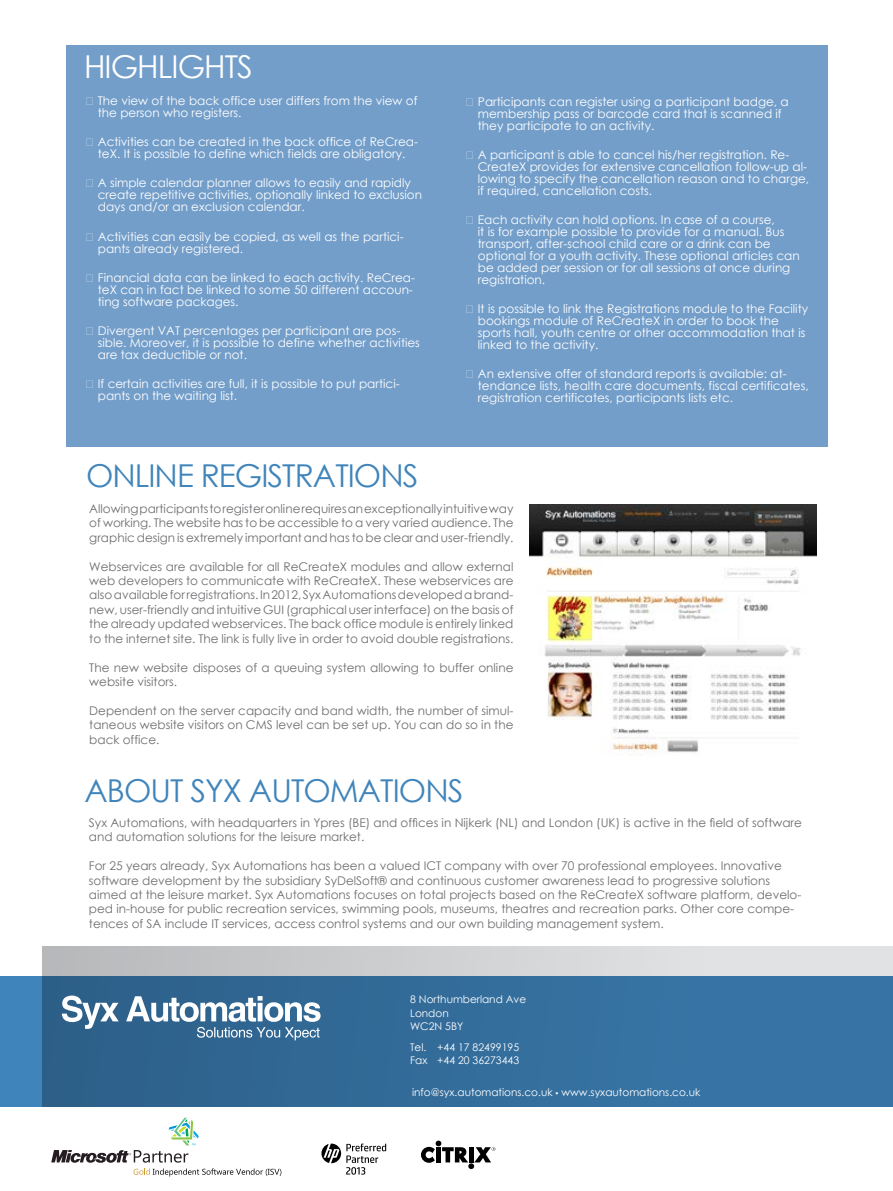
<style>
.page{position:relative;width:893px;height:1191px;background:#fff}
.page>*{position:absolute;margin:0;border:0;box-sizing:border-box;transform-origin:0 0}
.t1{font:31.5px "Century Gothic";letter-spacing:-.03em;color:#3f84ba}
.t2{font:31.5px "Century Gothic";letter-spacing:-.03em;color:#fff}
.t3{font:12px/12px "Century Gothic";color:#fff}
.t4{font:12px/14.4px "Century Gothic";color:#6d6e71}
.t5{font:10.5px/13.5px "Century Gothic";color:#fff}
.s1{font-family:"Times New Roman"}
.s2{font-family:"Myriad Pro"}
</style>
<div class="page">
<div style="left:66px;top:45px;width:761px;height:401px;background:#739eca"></div>
<div style="left:43px;top:946px;width:850px;height:161px;background:linear-gradient(to right,#b8babc,#e8e9ea)"></div>
<svg style="left:0;top:976px;width:893px;height:131px;background:#346e9c"></svg>
<svg style="left:62px;top:995px;width:259px;height:45px"></svg>
<img style="left:529px;top:504px;width:288px;height:252px">
<svg style="left:51px;top:1117px;width:230px;height:59px"></svg>
<svg style="left:421px;top:1140px;width:74px;height:29px"></svg>
<svg style="left:321px;top:1143px;width:66px;height:32px"></svg>
<h1 class="t2" style="left:84px;top:44px;width:170px">HIGHLIGHTS</h1>
<p class="t3" style="left:98px;top:95px;width:321px;text-indent:-13px"><span class="s1">̆</span> The view of the back office user differs from the view of the person who registers.</p>
<p class="t3" style="left:85px;top:136px;width:334px;text-align:center"><span class="s1">̆</span> Activities can be created in the back office of ReCrea&shy;teX. It is possible to define which fields are obligatory.</p>
<p class="t3" style="left:98px;top:177px;width:326px;text-indent:-13px"><span class="s1">̆</span> A simple calendar planner allows to easily and rapidly create repetitive activities, optionally linked to exclusion days and/or an exclusion calendar.</p>
<p class="t3" style="left:98px;top:230px;width:307px;text-indent:-13px"><span class="s1">̆</span> Activities can easily be copied, as well as the partici&shy;pants already registered.</p>
<p class="t3" style="left:98px;top:271px;width:319px;text-indent:-13px"><span class="s1">̆</span> Financial data can be linked to each activity. ReCrea&shy;teX can in fact be linked to some 50 different accoun&shy;ting software packages.</p>
<p class="t3" style="left:98px;top:324px;width:324px;text-indent:-13px"><span class="s1">̆</span> Divergent VAT percentages per participant are pos&shy;sible. Moreover, it is possible to define whether activities are tax deductible or not.</p>
<p class="t3" style="left:98px;top:377px;width:303px;text-indent:-13px"><span class="s1">̆</span> If certain activities are full, it is possible to put partici&shy;pants on the waiting list.</p>
<p class="t3" style="left:478px;top:96px;width:312px;text-indent:-13px"><span class="s1">̆</span> Participants can register using a participant badge, a membership pass or barcode card that is scanned if they participate to an activity.</p>
<p class="t3" style="left:478px;top:149px;width:333px;text-indent:-13px"><span class="s1">̆</span> A participant is able to cancel his/her registration. Re-CreateX provides for extensive cancellation follow-up al&shy;lowing to specify the cancellation reason and to charge, if required, cancellation costs.</p>
<p class="t3" style="left:478px;top:214px;width:323px;text-indent:-13px"><span class="s1">̆</span> Each activity can hold options. In case of a course,<br>it is for example possible to provide for a manual. Bus transport, after-school child care or a drink can be optional for a youth activity. These optional articles can be added per session or for all sessions at once during registration.</p>
<p class="t3" style="left:478px;top:303px;width:332px;text-indent:-13px"><span class="s1">̆</span> It is possible to link the Registrations module to the Facility bookings module of ReCreateX in order to book the sports hall, youth centre or other accommodation that is linked to the activity.</p>
<p class="t3" style="left:478px;top:368px;width:332px;text-indent:-13px"><span class="s1">̆</span> An extensive offer of standard reports is available: at&shy;tendance lists, health care documents, fiscal certificates, registration certificates, participants lists etc.</p>
<h1 class="t1" style="left:86px;top:454px;width:334px">ONLINE REGISTRATIONS</h1>
<p class="t4" style="left:89px;top:501px;width:426px;text-align:justify">Allowing participants to register online requires an exceptionally intuitive way of working. The website has to be accessible to a very varied audience. The graphic design is extremely important and has to be clear and user-friendly.</p>
<p class="t4" style="left:89px;top:559px;width:426px;text-align:justify">Webservices are available for all ReCreateX modules and allow external web developers to communicate with ReCreateX. These webservices are also available for registrations. In 2012, Syx Automations developed a brand&shy;new, user-friendly and intuitive GUI (graphical user interface) on the basis of the already updated webservices. The back office module is entirely linked to the internet site. The link is fully live in order to avoid double registrations.</p>
<p class="t4" style="left:89px;top:660px;width:426px">The new website disposes of a queuing system allowing to buffer online website visitors.</p>
<p class="t4" style="left:89px;top:703px;width:426px;text-align:justify">Dependent on the server capacity and band width, the number of simul&shy;taneous website visitors on CMS level can be set up. You can do so in the back office.</p>
<h1 class="t1" style="left:85px;top:768px;width:380px">ABOUT SYX AUTOMATIONS</h1>
<p class="t4" style="left:89px;top:815px;width:715px">Syx Automations, with headquarters in Ypres (BE) and offices in Nijkerk (NL) and London (UK) is active in the field of software and automation solutions for the leisure market.</p>
<p class="t4" style="left:89px;top:858px;width:714px">For 25 years already, Syx Automations has been a valued ICT company with over 70 professional employees. Innovative software development by the subsidiary SyDelSoft® and continuous customer awareness lead to progressive solutions aimed at the leisure market. Syx Automations focuses on total projects based on the ReCreateX software platform, develo&shy;ped in-house for public recreation services, swimming pools, museums, theatres and recreation parks. Other core compe&shy;tences of SA include IT services, access control systems and our own building management system.</p>
<p class="t5" style="left:410px;top:992px;width:118px">8 Northumberland Ave<br>London<br>WC2N 5BY</p>
<p class="t5" style="left:410px;top:1041px;width:110px;line-height:12.6px">Tel. +44 17 82499195<br>Fax +44 20 36273443</p>
<p class="t5" style="left:412px;top:1085px;width:290px">info@syx.automations.co.uk <span class="s2">•</span> www.syxautomations.co.uk</p>
</div>
